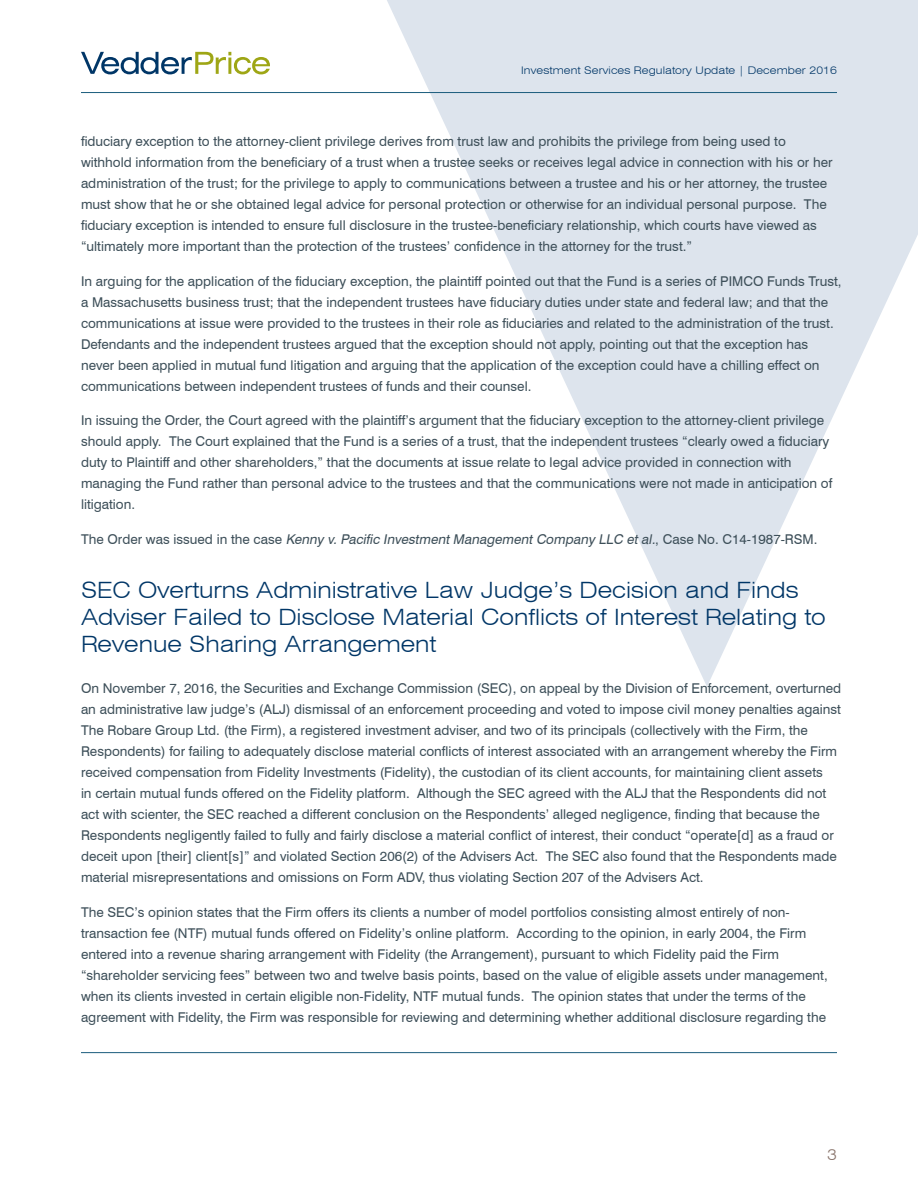
<style>
.page{position:relative;width:918px;height:1188px;background:#fff}
.page>*{position:absolute;margin:0;border:0;box-sizing:border-box;transform-origin:0 0}
.Subhead{font:300 expanded 22.5px/27px "Swiss 721 BT";color:#003667}
.t1{font:300 expanded 15px "Swiss 721 BT";color:#877269}
.Main_Body_text{font:13.5px/21px "Swiss 721 BT";color:#3d4f59}
.Main_Body_text-2{font:italic 13.5px "Swiss 721 BT";color:#3d4f59}
.t2{font:300 expanded 10.5px "Swiss 721 BT";letter-spacing:.01em;color:#003667}
.s1{font-style:normal}
</style>
<div class="page">
<svg style="left:351px;top:0;width:567px;height:686px;fill:#dde4ed"></svg>
<svg style="left:81px;top:52px;width:189px;height:22px"></svg>
<hr style="left:81px;top:1052px;width:756px;height:1px;background:#1a5c7d">
<hr style="left:81px;top:92px;width:756px;height:1px;background:#1a5c7d">
<p class="t2" style="left:521px;top:64px;width:317px">Investment Services Regulatory Update | December 2016</p>
<p class="Main_Body_text" style="left:81px;top:131px;width:753px">fiduciary exception to the attorney-client privilege derives from trust law and prohibits the privilege from being used to withhold information from the beneficiary of a trust when a trustee seeks or receives legal advice in connection with his or her administration of the trust; for the privilege to apply to communications between a trustee and his or her attorney, the trustee must show that he or she obtained legal advice for personal protection or otherwise for an individual personal purpose. The fiduciary exception is intended to ensure full disclosure in the trustee-beneficiary relationship, which courts have viewed as “ultimately more important than the protection of the trustees’ confidence in the attorney for the trust.”</p>
<p class="Main_Body_text" style="left:81px;top:270px;width:762px">In arguing for the application of the fiduciary exception, the plaintiff pointed out that the Fund is a series of PIMCO Funds Trust, a Massachusetts business trust; that the independent trustees have fiduciary duties under state and federal law; and that the communications at issue were provided to the trustees in their role as fiduciaries and related to the administration of the trust.<br>Defendants and the independent trustees argued that the exception should not apply, pointing out that the exception has never been applied in mutual fund litigation and arguing that the application of the exception could have a chilling effect on communications between independent trustees of funds and their counsel.</p>
<p class="Main_Body_text" style="left:81px;top:410px;width:753px">In issuing the Order, the Court agreed with the plaintiff’s argument that the fiduciary exception to the attorney-client privilege should apply. The Court explained that the Fund is a series of a trust, that the independent trustees “clearly owed a fiduciary duty to Plaintiff and other shareholders,” that the documents at issue relate to legal advice provided in connection with managing the Fund rather than personal advice to the trustees and that the communications were not made in anticipation of litigation.</p>
<p class="Main_Body_text-2" style="left:81px;top:531px;width:738px"><span class="s1">T h e O rd e r was i s s u e d i n t h e cas e</span> Kenny v. Pacific Investment Management Company LLC et al.<span class="s1">, C as e N o . C 1 4 - 1 9 8 7 - R S M .</span></p>
<p class="Subhead" style="left:81px;top:576px;width:746px">SEC Overturns Administrative Law Judge’s Decision and Finds<br>Adviser Failed to Disclose Material Conflicts of Interest Relating to<br>Revenue Sharing Arrangement</p>
<p class="Main_Body_text" style="left:81px;top:678px;width:762px">On November 7, 2016, the Securities and Exchange Commission (SEC), on appeal by the Division of Enforcement, overturned an administrative law judge’s (ALJ) dismissal of an enforcement proceeding and voted to impose civil money penalties against The Robare Group Ltd. (the Firm), a registered investment adviser, and two of its principals (collectively with the Firm, the Respondents) for failing to adequately disclose material conflicts of interest associated with an arrangement whereby the Firm received compensation from Fidelity Investments (Fidelity), the custodian of its client accounts, for maintaining client assets<br>in certain mutual funds offered on the Fidelity platform. Although the SEC agreed with the ALJ that the Respondents did not act with scienter, the SEC reached a different conclusion on the Respondents’ alleged negligence, finding that because the Respondents negligently failed to fully and fairly disclose a material conflict of interest, their conduct “operate[d] as a fraud or deceit upon [their] client[s]” and violated Section 206(2) of the Advisers Act. The SEC also found that the Respondents made material misrepresentations and omissions on Form ADV, thus violating Section 207 of the Advisers Act.</p>
<p class="Main_Body_text" style="left:81px;top:901px;width:748px">The SEC’s opinion states that the Firm offers its clients a number of model portfolios consisting almost entirely of non&shy;transaction fee (NTF) mutual funds offered on Fidelity’s online platform. According to the opinion, in early 2004, the Firm entered into a revenue sharing arrangement with Fidelity (the Arrangement), pursuant to which Fidelity paid the Firm “shareholder servicing fees” between two and twelve basis points, based on the value of eligible assets under management, when its clients invested in certain eligible non-Fidelity, NTF mutual funds. The opinion states that under the terms of the agreement with Fidelity, the Firm was responsible for reviewing and determining whether additional disclosure regarding the</p>
<p class="t1" style="left:827px;top:1146px;width:11px">3</p>
</div>
